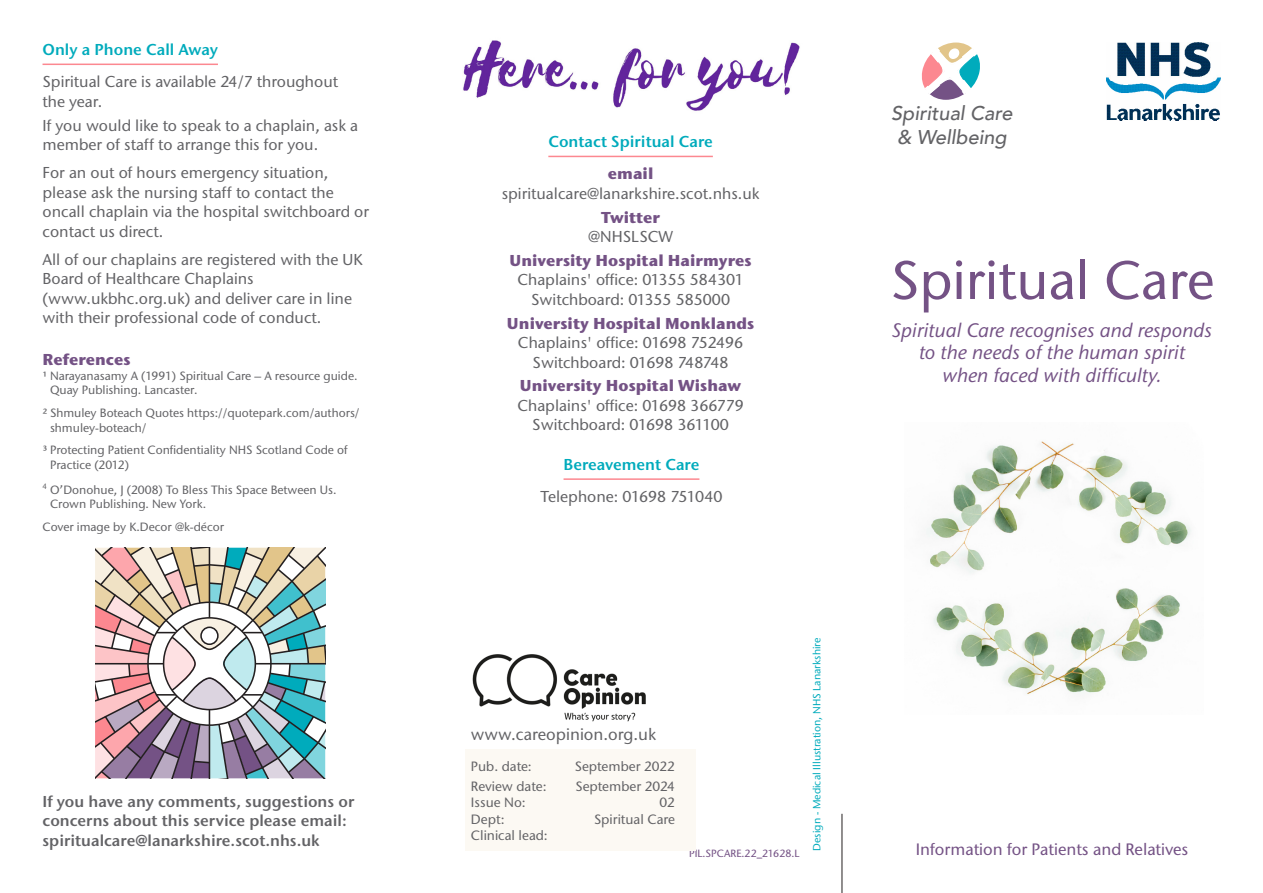
<style>
.page{position:relative;width:1263px;height:893px;background:#fff}
.page>*{position:absolute;margin:0;border:0;box-sizing:border-box;transform-origin:0 0}
.t1{font:500 54px "Stone Sans ITC";color:#745285}
.t2{font:italic 500 19.8px "Avenir";color:#636366}
.body_copy__riso{font:italic 500 19.5px "Stone Sans ITC";color:#745285}
.body_copy__riso-2{font:500 16.5px "Stone Sans ITC";color:#745285}
.body_copy__canon{font:500 16.5px "Stone Sans ITC";color:#636366}
.bulleted_body__riso{font:500 15.75px/19.5px "Stone Sans ITC";color:#636366;text-align:center}
.bulleted_body__riso-2{font:15.75px "Stone Sans ITC Semi";color:#636366}
.sub_sub_title__riso{font:15.75px "Stone Sans ITC Semi";color:#00abbc}
.bulleted_body__riso-3{font:700 15.75px "Stone Sans ITC";color:#745285}
.t3{font:500 13.5px "Stone Sans ITC";color:#636366}
.bulleted_body__riso-4{font:500 12px/14.4px "Stone Sans ITC";color:#636366}
.t4{font:500 10.5px "Stone Sans ITC";color:#00abbc}
.t5{font:500 10.5px "Stone Sans ITC";color:#745285}
.s1{font-weight:700;color:#745285}
</style>
<div class="page">
<img style="left:1106px;top:43px;width:114px;height:78px">
<hr style="left:842px;top:814px;width:1px;height:79px;background:#231f20">
<svg style="left:921px;top:42px;width:59px;height:58px"></svg>
<img style="left:463px;top:40px;width:337px;height:71px">
<hr style="left:548px;top:156px;width:165px;height:1px;background:#fc8890">
<hr style="left:563px;top:478px;width:136px;height:2px;background:#fc8890">
<div style="left:465px;top:749px;width:231px;height:101px;background:#fcf9f3"></div>
<img style="left:472px;top:654px;width:174px;height:68px">
<hr style="left:43px;top:64px;width:175px;height:1px;background:#fc8890">
<img style="left:926px;top:441px;width:265px;height:254px">
<svg style="left:95px;top:548px;width:231px;height:230px"></svg>
<p class="sub_sub_title__riso" style="left:43px;top:40px;width:177px">Only a Phone Call Away</p>
<p class="bulleted_body__riso" style="left:43px;top:72px;width:297px;text-align:left">Spiritual Care is available 24/7 throughout the year.</p>
<p class="bulleted_body__riso" style="left:43px;top:115px;width:317px">If you would like to speak to a chaplain, ask a</p>
<p class="bulleted_body__riso" style="left:43px;top:135px;width:277px">member of staff to arrange this for you.</p>
<p class="bulleted_body__riso" style="left:43px;top:163px;width:287px">For an out of hours emergency situation,</p>
<p class="bulleted_body__riso" style="left:43px;top:182px;width:328px;text-align:left">please ask the nursing staff to contact the oncall chaplain via the hospital switchboard or</p>
<p class="bulleted_body__riso" style="left:43px;top:221px;width:122px">contact us direct.</p>
<p class="bulleted_body__riso" style="left:43px;top:249px;width:322px">All of our chaplains are registered with the UK</p>
<p class="bulleted_body__riso" style="left:43px;top:269px;width:213px">Board of Healthcare Chaplains</p>
<p class="bulleted_body__riso" style="left:43px;top:288px;width:311px">(www.ukbhc.org.uk) and deliver care in line</p>
<p class="bulleted_body__riso" style="left:43px;top:308px;width:280px">with their professional code of conduct.</p>
<p class="bulleted_body__riso-3" style="left:43px;top:350px;width:90px">References</p>
<p class="bulleted_body__riso-4" style="left:50px;top:368px;width:309px;text-indent:-7px">¹ Narayanasamy A (1991) Spiritual Care – A resource guide.<br>Quay Publishing. Lancaster.</p>
<p class="bulleted_body__riso-4" style="left:50px;top:406px;width:311px;text-indent:-7px">² Shmuley Boteach Quotes https://quotepark.com/authors/ shmuley-boteach/</p>
<p class="bulleted_body__riso-4" style="left:50px;top:443px;width:299px;text-indent:-7px">³ Protecting Patient Confidentiality NHS Scotland Code of<br>Practice (2012)</p>
<p class="bulleted_body__riso-4" style="left:50px;top:482px;width:288px;text-indent:-7px"><sup>4</sup> O’Donohue, J (2008) To Bless This Space Between Us.<br>Crown Publishing. New York.</p>
<p class="bulleted_body__riso-4" style="left:43px;top:519px;width:183px">Cover image by K.Decor @k-décor</p>
<p class="bulleted_body__riso-2" style="left:43px;top:791px;width:313px">If you have any comments, suggestions or</p>
<p class="bulleted_body__riso-2" style="left:43px;top:811px;width:306px">concerns about this service please email:</p>
<p class="bulleted_body__riso-2" style="left:43px;top:830px;width:279px">spiritualcare@lanarkshire.scot.nhs.uk</p>
<p class="t2" style="left:891px;top:101px;width:123px">Spiritual Care</p>
<p class="sub_sub_title__riso" style="left:548px;top:132px;width:166px">Contact Spiritual Care</p>
<p class="t2" style="left:897px;top:125px;width:111px">&amp; Wellbeing</p>
<p class="bulleted_body__riso" style="left:502px;top:164px;width:259px"><span class="s1">email </span>spiritualcare@lanarkshire.scot.nhs.uk</p>
<p class="bulleted_body__riso" style="left:588px;top:207px;width:86px"><span class="s1">Twitter </span>@NHSLSCW</p>
<p class="bulleted_body__riso" style="left:509px;top:251px;width:244px"><span class="s1">University Hospital Hairmyres<br></span>Chaplains' office: 01355 584301<br>Switchboard: 01355 585000</p>
<p class="bulleted_body__riso" style="left:507px;top:313px;width:249px"><span class="s1">University Hospital Monklands<br></span>Chaplains' office: 01698 752496<br>Switchboard: 01698 748748</p>
<p class="bulleted_body__riso" style="left:517px;top:376px;width:228px"><span class="s1">University Hospital Wishaw<br></span>Chaplains' office: 01698 366779<br>Switchboard: 01698 361100</p>
<p class="t1" style="left:890px;top:247px;width:326px">Spiritual Care</p>
<p class="body_copy__riso" style="left:892px;top:318px;width:322px">Spiritual Care recognises and responds</p>
<p class="body_copy__riso" style="left:919px;top:340px;width:268px">to the needs of the human spirit</p>
<p class="body_copy__riso" style="left:942px;top:363px;width:221px">when faced with difficulty.</p>
<p class="sub_sub_title__riso" style="left:563px;top:454px;width:137px">Bereavement Care</p>
<p class="bulleted_body__riso" style="left:540px;top:487px;width:184px">Telephone: 01698 751040</p>
<p class="body_copy__canon" style="left:471px;top:724px;width:187px">www.careopinion.org.uk</p>
<p class="t3" style="left:471px;top:758px;width:62px">Pub. date:</p>
<p class="t3" style="left:575px;top:758px;width:102px">September 2022</p>
<p class="t3" style="left:471px;top:778px;width:77px">Review date:</p>
<p class="t3" style="left:576px;top:778px;width:101px">September 2024</p>
<p class="t3" style="left:471px;top:794px;width:56px">Issue No:</p>
<p class="t3" style="left:659px;top:794px;width:17px">02</p>
<p class="t3" style="left:471px;top:811px;width:35px">Dept:</p>
<p class="t3" style="left:594px;top:811px;width:83px">Spiritual Care</p>
<p class="t3" style="left:471px;top:827px;width:78px">Clinical lead:</p>
<p class="t5" style="left:689px;top:847px;width:112px">PIL.SPCARE.22_21628.L</p>
<p class="t4" style="left:810px;top:851px;width:214px;rotate:-90deg">Design - Medical Illustration, NHS Lanarkshire</p>
<p class="body_copy__riso-2" style="left:916px;top:839px;width:274px">Information for Patients and Relatives</p>
</div>
